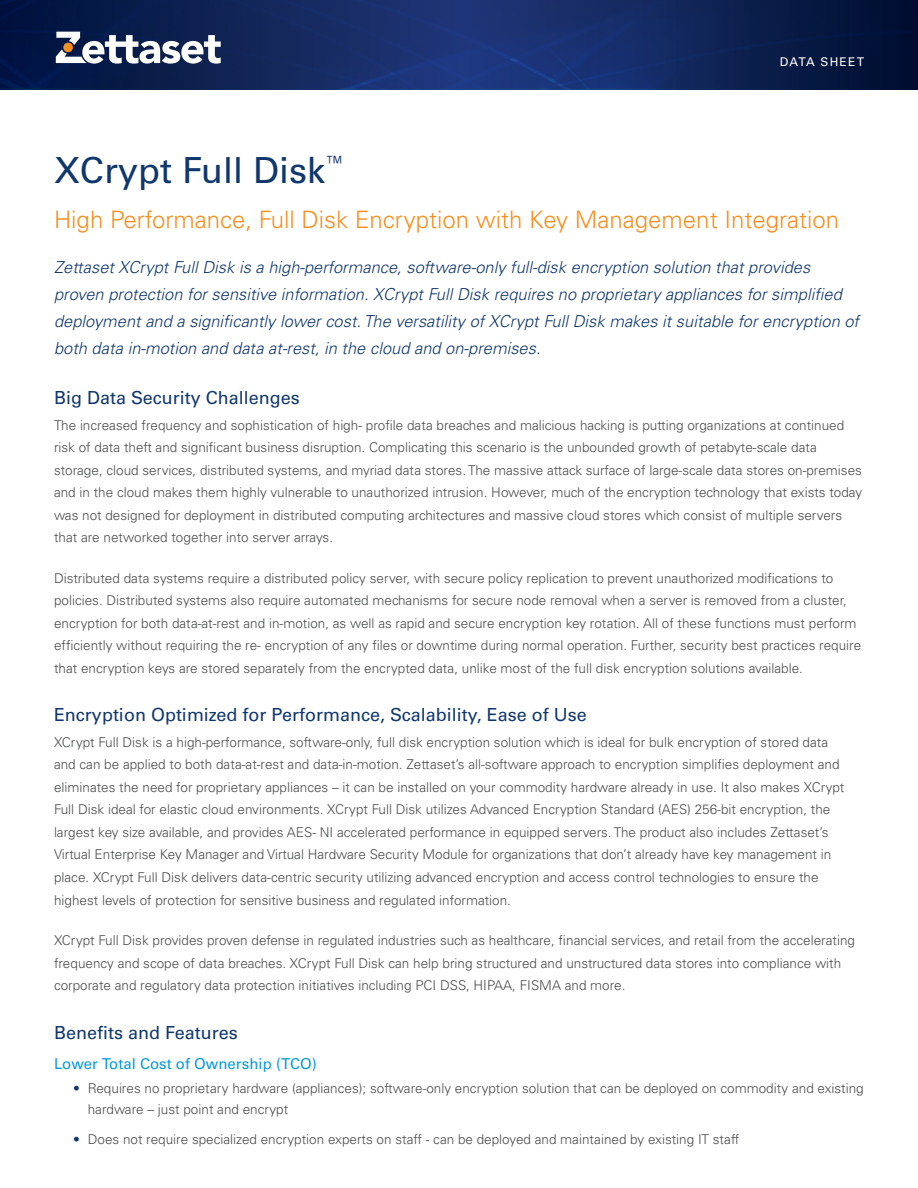
<style>
.page{position:relative;width:918px;height:1188px;background:#fff}
.page>*{position:absolute;margin:0;border:0;box-sizing:border-box;transform-origin:0 0}
.t1{font:36px "Univers LT";color:#11386d}
.t2{font:300 24px "Univers LT";color:#f68f1e}
.t3{font:18px "Univers LT";color:#11386d}
.t4{font:italic 300 16.5px/27px "Univers LT";color:#11386d}
.t5{font:15px "Univers LT";color:#089ad9}
.t6{font:300 13.5px/22.5px "Univers LT";color:#4b4c4d}
.t7{font:12px "Univers LT";letter-spacing:.1em;color:#fff}
.s1{font-weight:400;color:#11386d}
</style>
<div class="page">
<svg style="left:0;top:0;width:918px;height:89px"></svg>
<svg style="left:56px;top:32px;width:165px;height:32px"></svg>
<p class="t7" style="left:780px;top:55px;width:86px">DATA SHEET</p>
<h1 class="t1" style="left:54px;top:149px;width:294px">XCrypt Full Disk<sup>™</sup></h1>
<h2 class="t2" style="left:54px;top:205px;width:787px">High Performance, Full Disk Encryption with Key Management Integration</h2>
<p class="t4" style="left:54px;top:253px;width:807px">Zettaset XCrypt Full Disk is a high-performance, software-only full-disk encryption solution that provides proven protection for sensitive information. XCrypt Full Disk requires no proprietary appliances for simplified deployment and a significantly lower cost. The versatility of XCrypt Full Disk makes it suitable for encryption of both data in-motion and data at-rest, in the cloud and on-premises.</p>
<h3 class="t3" style="left:54px;top:387px;width:247px">Big Data Security Challenges</h3>
<p class="t6" style="left:54px;top:414px;width:810px">The increased frequency and sophistication of high- profile data breaches and malicious hacking is putting organizations at continued risk of data theft and significant business disruption. Complicating this scenario is the unbounded growth of petabyte-scale data storage, cloud services, distributed systems, and myriad data stores. The massive attack surface of large-scale data stores on-premises and in the cloud makes them highly vulnerable to unauthorized intrusion. However, much of the encryption technology that exists today was not designed for deployment in distributed computing architectures and massive cloud stores which consist of multiple servers that are networked together into server arrays.</p>
<p class="t6" style="left:54px;top:567px;width:809px">Distributed data systems require a distributed policy server, with secure policy replication to prevent unauthorized modifications to policies. Distributed systems also require automated mechanisms for secure node removal when a server is removed from a cluster, encryption for both data-at-rest and in-motion, as well as rapid and secure encryption key rotation. All of these functions must perform efficiently without requiring the re- encryption of any files or downtime during normal operation. Further, security best practices require that encryption keys are stored separately from the encrypted data, unlike most of the full disk encryption solutions available.</p>
<h3 class="t3" style="left:54px;top:704px;width:534px">Encryption Optimized for Performance, Scalability, Ease of Use</h3>
<p class="t6" style="left:54px;top:731px;width:792px">XCrypt Full Disk is a high-performance, software-only, full disk encryption solution which is ideal for bulk encryption of stored data and can be applied to both data-at-rest and data-in-motion. Zettaset’s all-software approach to encryption simplifies deployment and eliminates the need for proprietary appliances – it can be installed on your commodity hardware already in use. It also makes XCrypt Full Disk ideal for elastic cloud environments. XCrypt Full Disk utilizes Advanced Encryption Standard (AES) 256-bit encryption, the largest key size available, and provides AES- NI accelerated performance in equipped servers. The product also includes Zettaset’s Virtual Enterprise Key Manager and Virtual Hardware Security Module for organizations that don’t already have key management in place. XCrypt Full Disk delivers data-centric security utilizing advanced encryption and access control technologies to ensure the highest levels of protection for sensitive business and regulated information.</p>
<p class="t6" style="left:54px;top:929px;width:803px">XCrypt Full Disk provides proven defense in regulated industries such as healthcare, financial services, and retail from the accelerating frequency and scope of data breaches. XCrypt Full Disk can help bring structured and unstructured data stores into compliance with corporate and regulatory data protection initiatives including PCI DSS, HIPAA, FISMA and more.</p>
<h3 class="t3" style="left:54px;top:1022px;width:185px">Benefits and Features</h3>
<p class="t5" style="left:54px;top:1054px;width:264px">Lower Total Cost of Ownership (TCO)</p>
<p class="t6" style="left:88px;top:1077px;width:778px;line-height:21px;text-indent:-14px"><span class="s1">•</span> Requires no proprietary hardware (appliances); software-only encryption solution that can be deployed on commodity and existing hardware – just point and encrypt</p>
<p class="t6" style="left:74px;top:1128px;width:667px"><span class="s1">•</span> Does not require specialized encryption experts on staff - can be deployed and maintained by existing IT staff</p>
</div>
